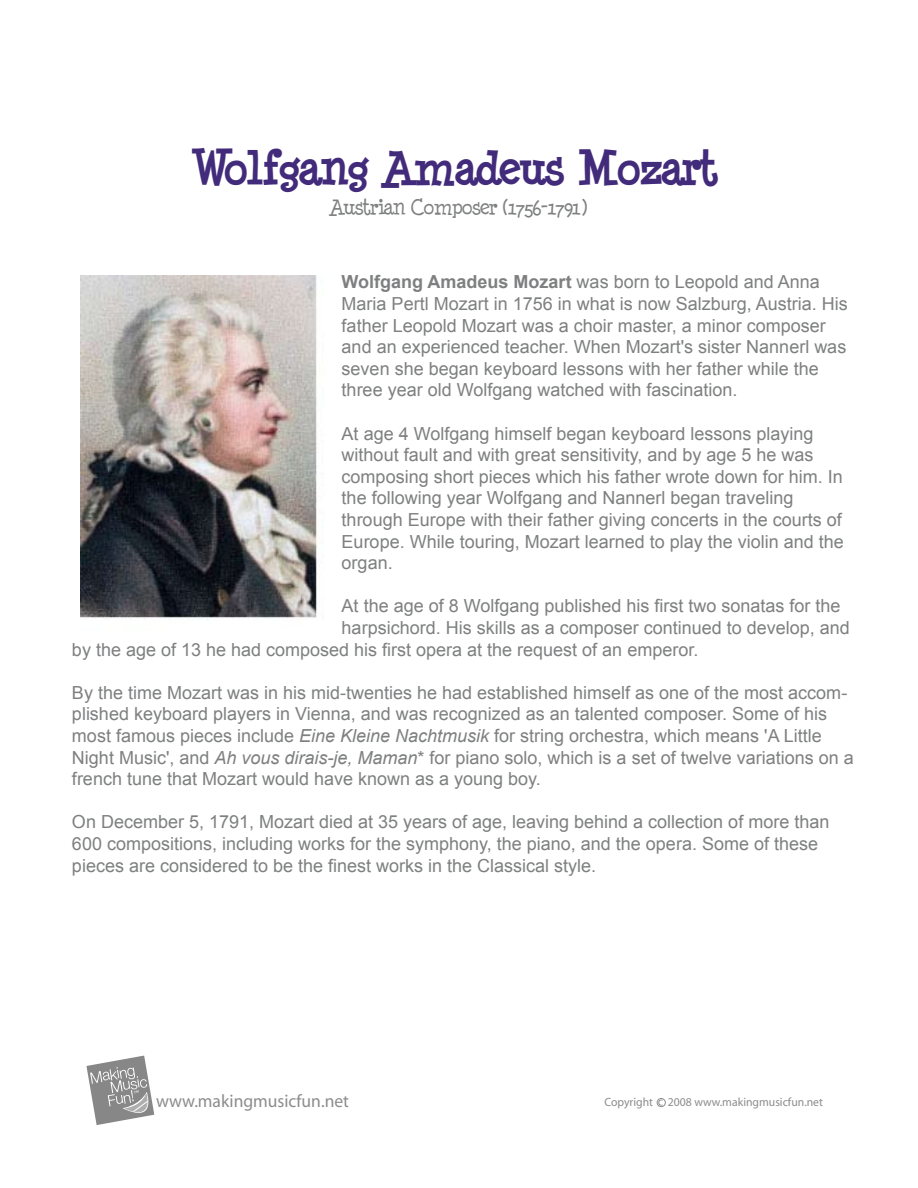
<style>
.page{position:relative;width:918px;height:1188px;background:#fff}
.page>*{position:absolute;margin:0;border:0;box-sizing:border-box;transform-origin:0 0}
.t1{font:700 45px "Minya Nouvelle";letter-spacing:-.05em;color:#422b7a}
.t2{font:21px "Minya Nouvelle";letter-spacing:-.05em;color:#7e7f80}
.t3{font:18px/21.6px "Arial";color:#7e7f80}
.t4{font:18px "Myriad";color:#8c8c8c}
.t5{font:12px "Myriad";color:#8c8c8c}
.s1{font-weight:700}
.s2{font-style:italic}
</style>
<div class="page">
<svg style="left:80px;top:277px;width:238px;height:343px;background:#8f8987"></svg>
<div style="left:657px;top:1098px;width:9px;height:9px;border:1px solid #8c8c8c;border-radius:50%"></div>
<svg style="left:86px;top:1056px;width:69px;height:69px"></svg>
<h1 class="t1" style="left:191px;top:141px;width:529px">Wolfgang Amadeus Mozart</h1>
<p class="t2" style="left:329px;top:195px;width:260px">Austrian Composer (1756-1791)</p>
<p class="t3" style="left:342px;top:271px;width:508px"><span class="s1">Wolfgang Amadeus Mozart</span> was born to Leopold and Anna Maria Pertl Mozart in 1756 in what is now Salzburg, Austria. His father Leopold Mozart was a choir master, a minor composer and an experienced teacher. When Mozart's sister Nannerl was seven she began keyboard lessons with her father while the three year old Wolfgang watched with fascination.</p>
<p class="t3" style="left:342px;top:423px;width:504px">At age 4 Wolfgang himself began keyboard lessons playing without fault and with great sensitivity, and by age 5 he was composing short pieces which his father wrote down for him. In the following year Wolfgang and Nannerl began traveling through Europe with their father giving concerts in the courts of Europe. While touring, Mozart learned to play the violin and the organ.</p>
<p class="t3" style="left:342px;top:595px;width:500px">At the age of 8 Wolfgang published his first two sonatas for the</p>
<p class="t3" style="left:342px;top:617px;width:510px">harpsichord. His skills as a composer continued to develop, and</p>
<p class="t3" style="left:72px;top:639px;width:628px">by the age of 13 he had composed his first opera at the request of an emperor.</p>
<p class="t3" style="left:72px;top:682px;width:783px">By the time Mozart was in his mid-twenties he had established himself as one of the most accom&shy;plished keyboard players in Vienna, and was recognized as an talented composer. Some of his most famous pieces include <span class="s2">Eine Kleine Nachtmusik</span> for string orchestra, which means 'A Little Night Music', and <span class="s2">Ah vous dirais-je, Maman</span>* for piano solo, which is a set of twelve variations on a french tune that Mozart would have known as a young boy.</p>
<p class="t3" style="left:72px;top:811px;width:759px">On December 5, 1791, Mozart died at 35 years of age, leaving behind a collection of more than<br>600 compositions, including works for the symphony, the piano, and the opera. Some of these pieces are considered to be the finest works in the Classical style.</p>
<p class="t4" style="left:156px;top:1092px;width:194px">www.makingmusicfun.net</p>
<p class="t5" style="left:604px;top:1096px;width:220px">Copyright 2008 www.makingmusicfun.net</p>
</div>
